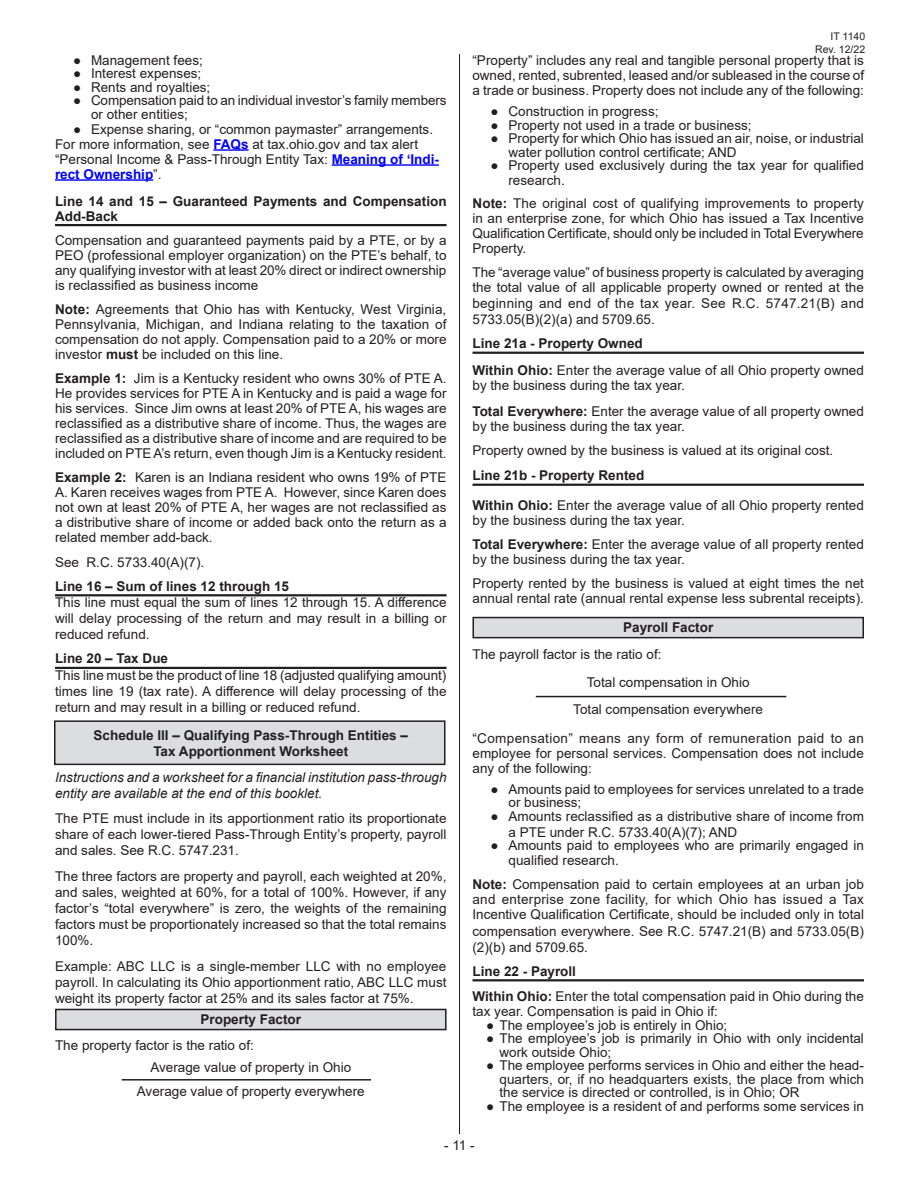
<style>
.page{position:relative;width:918px;height:1188px;background:#fff}
.page>*{position:absolute;margin:0;border:0;box-sizing:border-box;transform-origin:0 0}
.t1{font:13.5px/15px "Arial";color:#231f20;text-align:justify}
.t2{font:700 13.5px/15px "Arial";color:#231f20}
.t3{font:italic 13.5px/16.2px "Arial";color:#231f20}
.t4{font:10.5px "Arial";color:#231f20}
.s1{font-weight:700;color:#00f}
.s2{font-weight:700}
</style>
<div class="page">
<div style="left:55px;top:721px;width:390px;height:43px;background:#dcdddf"></div>
<div style="left:54px;top:720px;width:392px;height:45px;border:2px solid #231f20"></div>
<div style="left:56px;top:1009px;width:390px;height:21px;background:#dcdddf"></div>
<div style="left:55px;top:1009px;width:392px;height:21px;border:2px solid #231f20"></div>
<hr style="left:536px;top:696px;width:250px;height:1px;background:#231f20">
<hr style="left:122px;top:1079px;width:249px;height:2px;background:#231f20">
<div style="left:473px;top:618px;width:390px;height:20px;background:#dcdddf"></div>
<div style="left:472px;top:617px;width:392px;height:21px;border:2px solid #231f20"></div>
<hr style="left:213px;top:149px;width:36px;height:2px;background:#00f">
<hr style="left:332px;top:164px;width:107px;height:2px;background:#00f">
<hr style="left:55px;top:179px;width:98px;height:2px;background:#00f">
<hr style="left:55px;top:224px;width:392px;height:2px;background:#231f20">
<hr style="left:55px;top:594px;width:392px;height:2px;background:#231f20">
<hr style="left:55px;top:667px;width:392px;height:2px;background:#231f20">
<hr style="left:472px;top:352px;width:392px;height:2px;background:#231f20">
<hr style="left:472px;top:484px;width:392px;height:2px;background:#231f20">
<hr style="left:472px;top:979px;width:392px;height:2px;background:#231f20">
<hr style="left:459px;top:54px;width:1px;height:1080px;background:#231f20">
<p class="t1" style="left:73px;top:52px;width:131px">● Management fees;</p>
<p class="t1" style="left:73px;top:66px;width:130px">● Interest expenses;</p>
<p class="t1" style="left:73px;top:79px;width:139px">● Rents and royalties;</p>
<p class="t1" style="left:91px;top:94px;width:357px;line-height:13.5px;text-indent:-18px">● Compensation paid to an individual investor’s family members or other entities;</p>
<p class="t1" style="left:73px;top:121px;width:362px">● Expense sharing, or “common paymaster” arrangements.</p>
<p class="t1" style="left:55px;top:136px;width:385px;text-align:left">For more information, see <span class="s1">FAQs</span> at tax.ohio.gov and tax alert “Personal Income &amp; Pass-Through Entity Tax: <span class="s1">Meaning of ‘Indi&shy;rect Ownership</span>”.</p>
<p class="t2" style="left:55px;top:194px;width:393px">Line 14 and 15 – Guaranteed Payments and Compensation<br>Add-Back</p>
<p class="t1" style="left:55px;top:232px;width:393px">Compensation and guaranteed payments paid by a PTE, or by a PEO (professional employer organization) on the PTE’s behalf, to any qualifying investor with at least 20% direct or indirect ownership is reclassified as business income</p>
<p class="t1" style="left:55px;top:301px;width:393px"><span class="s2">Note:</span> Agreements that Ohio has with Kentucky, West Virginia, Pennsylvania, Michigan, and Indiana relating to the taxation of compensation do not apply. Compensation paid to a 20% or more investor <span class="s2">must</span> be included on this line.</p>
<p class="t1" style="left:55px;top:370px;width:393px"><span class="s2">Example 1:</span> Jim is a Kentucky resident who owns 30% of PTE A.<br>He provides services for PTE A in Kentucky and is paid a wage for his services. Since Jim owns at least 20% of PTE A, his wages are reclassified as a distributive share of income. Thus, the wages are reclassified as a distributive share of income and are required to be included on PTE A’s return, even though Jim is a Kentucky resident.</p>
<p class="t1" style="left:55px;top:469px;width:393px"><span class="s2">Example 2:</span> Karen is an Indiana resident who owns 19% of PTE A. Karen receives wages from PTE A. However, since Karen does not own at least 20% of PTE A, her wages are not reclassified as a distributive share of income or added back onto the return as a related member add-back.</p>
<p class="t1" style="left:55px;top:554px;width:151px">See R.C. 5733.40(A)(7).</p>
<p class="t2" style="left:55px;top:579px;width:236px">Line 16 – Sum of lines 12 through 15</p>
<p class="t1" style="left:55px;top:594px;width:393px;line-height:16.2px">This line must equal the sum of lines 12 through 15. A difference will delay processing of the return and may result in a billing or reduced refund.</p>
<p class="t2" style="left:55px;top:651px;width:115px">Line 20 – Tax Due</p>
<p class="t1" style="left:55px;top:667px;width:393px;line-height:16.2px">This line must be the product of line 18 (adjusted qualifying amount) times line 19 (tax rate). A difference will delay processing of the return and may result in a billing or reduced refund.</p>
<p class="t2" style="left:94px;top:728px;width:316px">Schedule III – Qualifying Pass-Through Entities –</p>
<p class="t2" style="left:153px;top:744px;width:196px">Tax Apportionment Worksheet</p>
<p class="t3" style="left:55px;top:769px;width:393px">Instructions and a worksheet for a financial institution pass-through entity are available at the end of this booklet.</p>
<p class="t1" style="left:55px;top:810px;width:393px;line-height:16.2px">The PTE must include in its apportionment ratio its proportionate share of each lower-tiered Pass-Through Entity’s property, payroll and sales. See R.C. 5747.231.</p>
<p class="t1" style="left:55px;top:868px;width:393px;line-height:16.2px">The three factors are property and payroll, each weighted at 20%, and sales, weighted at 60%, for a total of 100%. However, if any factor’s “total everywhere” is zero, the weights of the remaining factors must be proportionately increased so that the total remains 100%.</p>
<p class="t1" style="left:55px;top:958px;width:393px;line-height:16.2px">Example: ABC LLC is a single-member LLC with no employee payroll. In calculating its Ohio apportionment ratio, ABC LLC must weight its property factor at 25% and its sales factor at 75%.</p>
<p class="t2" style="left:201px;top:1012px;width:102px">Property Factor</p>
<p class="t1" style="left:55px;top:1037px;width:200px">The property factor is the ratio of:</p>
<p class="t1" style="left:150px;top:1060px;width:202px">Average value of property in Ohio</p>
<p class="t1" style="left:137px;top:1084px;width:229px">Average value of property everywhere</p>
<p class="t4" style="left:831px;top:29px;width:36px">IT 1140</p>
<p class="t4" style="left:815px;top:42px;width:52px">Rev. 12/22</p>
<p class="t1" style="left:472px;top:53px;width:393px">“Property” includes any real and tangible personal property that is owned, rented, subrented, leased and/or subleased in the course of a trade or business. Property does not include any of the following:</p>
<p class="t1" style="left:490px;top:104px;width:170px">● Construction in progress;</p>
<p class="t1" style="left:490px;top:118px;width:263px">● Property not used in a trade or business;</p>
<p class="t1" style="left:508px;top:132px;width:357px;line-height:13.5px;text-indent:-18px">● Property for which Ohio has issued an air, noise, or industrial water pollution control certificate; AND</p>
<p class="t1" style="left:508px;top:158px;width:357px;text-indent:-18px">● Property used exclusively during the tax year for qualified research.</p>
<p class="t1" style="left:472px;top:196px;width:393px"><span class="s2">Note:</span> The original cost of qualifying improvements to property in an enterprise zone, for which Ohio has issued a Tax Incentive Qualification Certificate, should only be included in Total Everywhere Property.</p>
<p class="t1" style="left:472px;top:264px;width:393px;line-height:15.8px">The “average value” of business property is calculated by averaging the total value of all applicable property owned or rented at the beginning and end of the tax year. See R.C. 5747.21(B) and 5733.05(B)(2)(a) and 5709.65.</p>
<p class="t2" style="left:472px;top:336px;width:172px">Line 21a - Property Owned</p>
<p class="t1" style="left:472px;top:363px;width:393px"><span class="s2">Within Ohio:</span> Enter the average value of all Ohio property owned by the business during the tax year.</p>
<p class="t1" style="left:472px;top:403px;width:393px"><span class="s2">Total Everywhere:</span> Enter the average value of all property owned by the business during the tax year.</p>
<p class="t1" style="left:472px;top:442px;width:362px">Property owned by the business is valued at its original cost.</p>
<p class="t2" style="left:472px;top:468px;width:173px">Line 21b - Property Rented</p>
<p class="t1" style="left:472px;top:498px;width:393px"><span class="s2">Within Ohio:</span> Enter the average value of all Ohio property rented by the business during the tax year.</p>
<p class="t1" style="left:472px;top:537px;width:393px"><span class="s2">Total Everywhere:</span> Enter the average value of all property rented by the business during the tax year.</p>
<p class="t1" style="left:472px;top:576px;width:393px">Property rented by the business is valued at eight times the net annual rental rate (annual rental expense less subrental receipts).</p>
<p class="t2" style="left:623px;top:620px;width:92px">Payroll Factor</p>
<p class="t1" style="left:472px;top:646px;width:191px">The payroll factor is the ratio of:</p>
<p class="t1" style="left:587px;top:675px;width:164px">Total compensation in Ohio</p>
<p class="t1" style="left:573px;top:702px;width:191px">Total compensation everywhere</p>
<p class="t1" style="left:472px;top:730px;width:393px">“Compensation” means any form of remuneration paid to an employee for personal services. Compensation does not include any of the following:</p>
<p class="t1" style="left:508px;top:782px;width:357px;line-height:13.5px;text-indent:-18px">● Amounts paid to employees for services unrelated to a trade or business;</p>
<p class="t1" style="left:508px;top:808px;width:357px;line-height:16.2px;text-indent:-18px">● Amounts reclassified as a distributive share of income from a PTE under R.C. 5733.40(A)(7); AND</p>
<p class="t1" style="left:508px;top:838px;width:357px;text-indent:-18px">● Amounts paid to employees who are primarily engaged in qualified research.</p>
<p class="t1" style="left:472px;top:877px;width:393px;line-height:15.6px"><span class="s2">Note:</span> Compensation paid to certain employees at an urban job and enterprise zone facility, for which Ohio has issued a Tax Incentive Qualification Certificate, should be included only in total compensation everywhere. See R.C. 5747.21(B) and 5733.05(B) (2)(b) and 5709.65.</p>
<p class="t2" style="left:472px;top:964px;width:105px">Line 22 - Payroll</p>
<p class="t1" style="left:472px;top:989px;width:393px"><span class="s2">Within Ohio:</span> Enter the total compensation paid in Ohio during the tax year. Compensation is paid in Ohio if:</p>
<p class="t1" style="left:486px;top:1018px;width:243px">● The employee’s job is entirely in Ohio;</p>
<p class="t1" style="left:500px;top:1032px;width:366px;line-height:13.5px;text-indent:-14px">● The employee’s job is primarily in Ohio with only incidental work outside Ohio;</p>
<p class="t1" style="left:500px;top:1059px;width:366px;line-height:13.5px;text-indent:-14px">● The employee performs services in Ohio and either the head&shy;quarters, or, if no headquarters exists, the place from which the service is directed or controlled, is in Ohio; OR</p>
<p class="t1" style="left:486px;top:1099px;width:379px">● The employee is a resident of and performs some services in</p>
<p class="t1" style="left:444px;top:1138px;width:32px">- 11 -</p>
</div>
